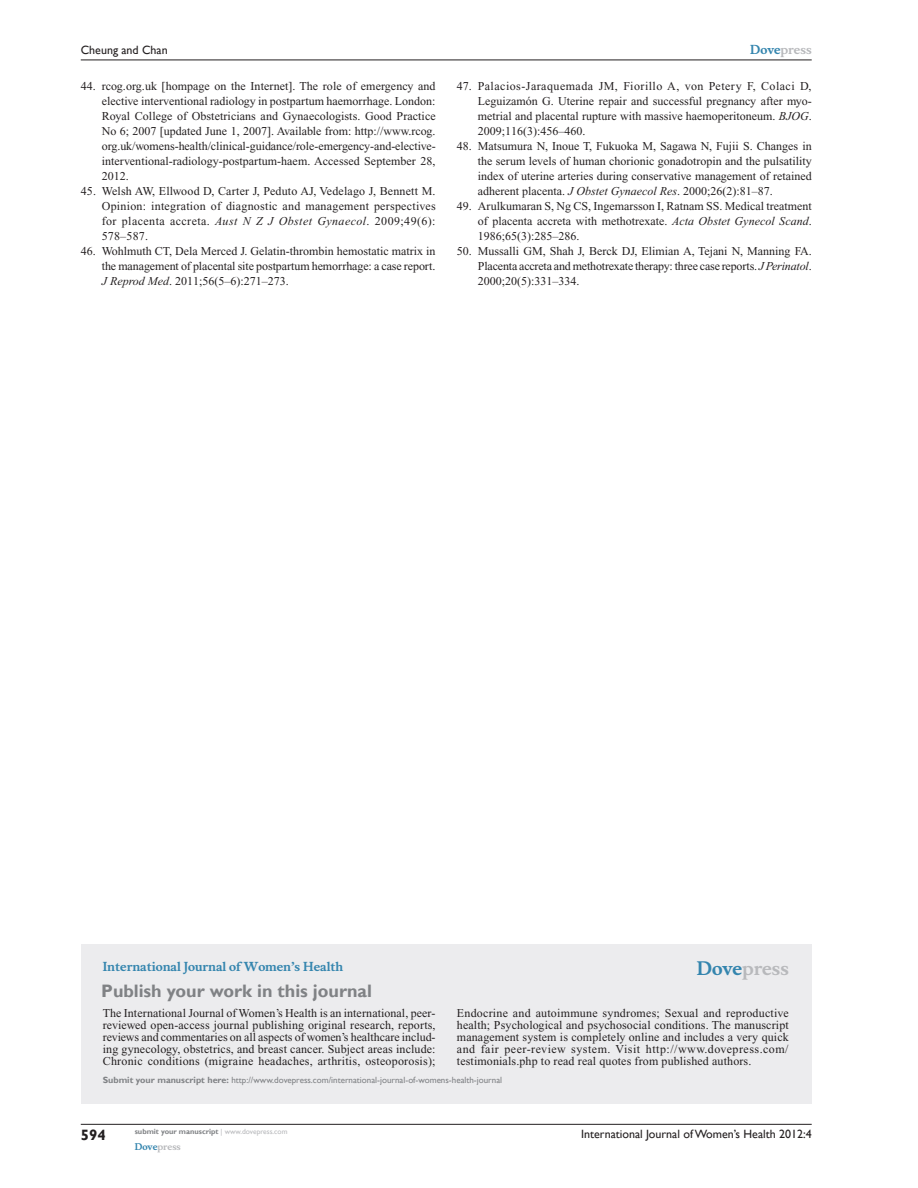
<style>
.page{position:relative;width:918px;height:1188px;background:#fff}
.page>*{position:absolute;margin:0;border:0;box-sizing:border-box;transform-origin:0 0}
.PromBx-H1{font:700 18px "Gill Sans";color:#808285}
.PromBx-Brand{font:700 18px "Musee";color:#b8b9bc}
.t1{font:700 15px "Gill Sans";color:#231f20}
.RefNL2{font:12px/15px "Times New Roman";color:#231f20;text-align:justify}
.PromBx-Tx{font:12px/12px "Times New Roman";letter-spacing:.015em;color:#231f20;text-align:justify}
.t2{font:12px "Gill Sans";color:#231f20}
.PromBx-JrnlName{font:700 12px "Musee";color:#3485ae}
.t3{font:700 12px "Musee";color:#b8b9bc}
.PromBx-SubmitMssWebA{font:9px "Gill Sans";color:#808285}
.t4{font:700 9px "Musee";color:#b8b9bc}
.t5{font:700 7.5px "Gill Sans";color:#808285}
.s1{font-style:italic}
.s2{color:#3485ae}
.s3{font-weight:700}
.s4{font-weight:400;color:#b8b9bc}
</style>
<div class="page">
<div style="left:81px;top:944px;width:731px;height:159px;background:#ececee"></div>
<hr style="left:81px;top:1124px;width:731px;height:1px;background:#231f20">
<hr style="left:81px;top:60px;width:731px;height:1px;background:#231f20">
<p class="t2" style="left:81px;top:43px;width:88px">Cheung and Chan</p>
<p class="RefNL2" style="left:102px;top:79px;width:335px;text-indent:-21px">44. rcog.org.uk [hompage on the Internet]. The role of emergency and elective interventional radiology in postpartum haemorrhage. London:<br>Royal College of Obstetricians and Gynaecologists. Good Practice No 6; 2007 [updated June 1, 2007]. Available from: http://www.rcog. org.uk/womens-health/clinical-guidance/role-emergency-and-elective&shy;interventional-radiology-postpartum-haem. Accessed September 28, 2012.</p>
<p class="RefNL2" style="left:102px;top:184px;width:335px;text-indent:-21px">45. Welsh AW, Ellwood D, Carter J, Peduto AJ, Vedelago J, Bennett M.<br>Opinion: integration of diagnostic and management perspectives for placenta accreta. <span class="s1">Aust N Z J Obstet Gynaecol</span>. 2009;49(6):<br>578–587.</p>
<p class="RefNL2" style="left:102px;top:244px;width:335px;text-indent:-21px">46. Wohlmuth CT, Dela Merced J. Gelatin-thrombin hemostatic matrix in the management of placental site postpartum hemorrhage: a case report.<br><span class="s1">J Reprod Med</span>. 2011;56(5–6):271–273.</p>
<p class="t3" style="left:750px;top:43px;width:63px"><span class="s2">Dove</span>press</p>
<p class="RefNL2" style="left:478px;top:79px;width:335px;text-indent:-21px">47. Palacios-Jaraquemada JM, Fiorillo A, von Petery F, Colaci D, Leguizamón G. Uterine repair and successful pregnancy after myo&shy;metrial and placental rupture with massive haemoperitoneum. <span class="s1">BJOG</span>.<br>2009;116(3):456–460.</p>
<p class="RefNL2" style="left:478px;top:139px;width:335px;text-indent:-21px">48. Matsumura N, Inoue T, Fukuoka M, Sagawa N, Fujii S. Changes in the serum levels of human chorionic gonadotropin and the pulsatility index of uterine arteries during conservative management of retained adherent placenta. <span class="s1">J Obstet Gynaecol Res</span>. 2000;26(2):81–87.</p>
<p class="RefNL2" style="left:478px;top:199px;width:335px;text-indent:-21px">49. Arulkumaran S, Ng CS, Ingemarsson I, Ratnam SS. Medical treatment of placenta accreta with methotrexate. <span class="s1">Acta Obstet Gynecol Scand</span>.<br>1986;65(3):285–286.</p>
<p class="RefNL2" style="left:478px;top:244px;width:335px;text-indent:-21px">50. Mussalli GM, Shah J, Berck DJ, Elimian A, Tejani N, Manning FA.<br>Placenta accreta and methotrexate therapy: three case reports. <span class="s1">J Perinatol</span>.<br>2000;20(5):331–334.</p>
<p class="PromBx-JrnlName" style="left:103px;top:959px;width:242px">International Journal of Women’s Health</p>
<p class="PromBx-H1" style="left:101px;top:980px;width:272px">Publish your work in this journal</p>
<p class="PromBx-Brand" style="left:697px;top:958px;width:94px"><span class="s2">Dove</span>press</p>
<p class="PromBx-Tx" style="left:103px;top:1007px;width:334px">The International Journal of Women’s Health is an international, peer&shy;reviewed open-access journal publishing original research, reports, reviews and commentaries on all aspects of women’s healthcare includ&shy;ing gynecology, obstetrics, and breast cancer. Subject areas include:<br>Chronic conditions (migraine headaches, arthritis, osteoporosis);</p>
<p class="PromBx-Tx" style="left:457px;top:1007px;width:333px">Endocrine and autoimmune syndromes; Sexual and reproductive health; Psychological and psychosocial conditions. The manuscript management system is completely online and includes a very quick and fair peer-review system. Visit http://www.dovepress.com/ testimonials.php to read real quotes from published authors.</p>
<p class="PromBx-SubmitMssWebA" style="left:103px;top:1075px;width:401px"><span class="s3">Submit your manuscript here:</span> http://www.dovepress.com/international-journal-of-womens-health-journal</p>
<p class="t1" style="left:81px;top:1126px;width:26px">594</p>
<p class="t5" style="left:135px;top:1127px;width:154px">submit your manuscript <span class="s4">| www.dovepress.com</span></p>
<p class="t4" style="left:135px;top:1141px;width:48px"><span class="s2">Dove</span>press</p>
<p class="t2" style="left:581px;top:1127px;width:232px">International Journal of Women’s Health 2012:4</p>
</div>
